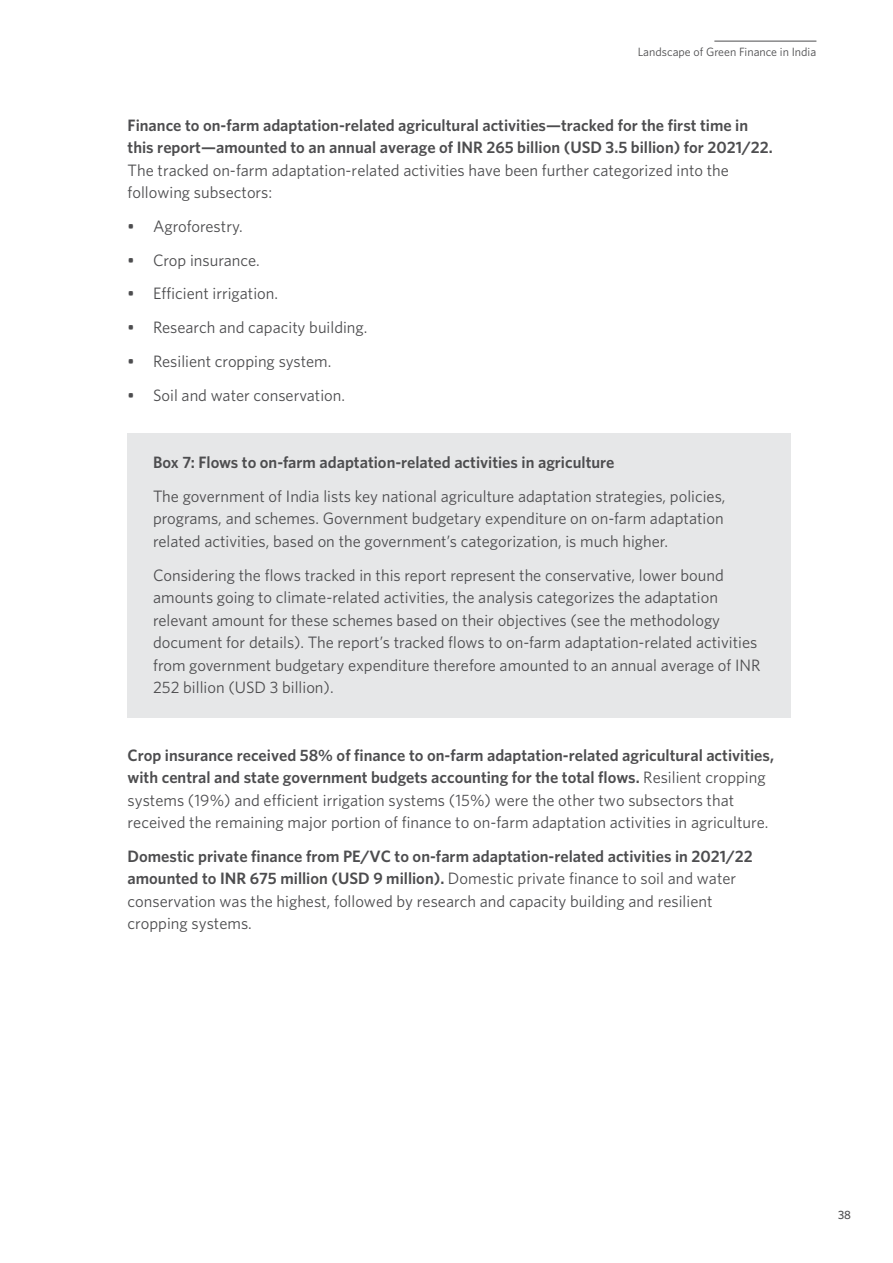
<style>
.page{position:relative;width:893px;height:1263px;background:#fff}
.page>*{position:absolute;margin:0;border:0;box-sizing:border-box;transform-origin:0 0}
.t1{font:16.5px/22.5px "Whitney";color:#4d4d4f}
.t2{font:600 16.5px/22.5px "Whitney";color:#4d4d4f}
.t3{font:12px "Whitney";color:#4d4d4f}
.t4{font:500 12px "Whitney";color:#4d4d4f}
.s1{font-weight:500}
.s2{font-weight:600}
</style>
<div class="page">
<hr style="left:714px;top:41px;width:102px;height:1px;background:#4d4d4f">
<div style="left:128px;top:434px;width:663px;height:59px;background:#e6e7e8"></div>
<div style="left:128px;top:467px;width:663px;height:104px;background:#e6e7e8"></div>
<div style="left:128px;top:546px;width:663px;height:172px;background:#e6e7e8"></div>
<p class="t3" style="left:638px;top:44px;width:180px">Landscape of Green Finance in India</p>
<p class="t2" style="left:128px;top:113px;width:647px">Finance to on-farm adaptation-related agricultural activities—tracked for the first time in this report—amounted to an annual average of INR 265 billion (USD 3.5 billion) for 2021/22.</p>
<p class="t1" style="left:128px;top:158px;width:603px">The tracked on-farm adaptation-related activities have been further categorized into the following subsectors:</p>
<p class="t1" style="left:128px;top:214px;width:117px"><span class="s1">•</span> Agroforestry.</p>
<p class="t1" style="left:128px;top:248px;width:134px"><span class="s1">•</span> Crop insurance.</p>
<p class="t1" style="left:128px;top:282px;width:152px"><span class="s1">•</span> Efficient irrigation.</p>
<p class="t1" style="left:128px;top:316px;width:241px"><span class="s1">•</span> Research and capacity building.</p>
<p class="t1" style="left:128px;top:349px;width:205px"><span class="s1">•</span> Resilient cropping system.</p>
<p class="t1" style="left:128px;top:383px;width:219px"><span class="s1">•</span> Soil and water conservation.</p>
<p class="t2" style="left:153px;top:451px;width:463px">Box 7: Flows to on-farm adaptation-related activities in agriculture</p>
<p class="t1" style="left:153px;top:484px;width:574px;text-align:justify">The government of India lists key national agriculture adaptation strategies, policies, programs, and schemes. Government budgetary expenditure on on-farm adaptation related activities, based on the government’s categorization, is much higher.</p>
<p class="t1" style="left:153px;top:563px;width:609px">Considering the flows tracked in this report represent the conservative, lower bound amounts going to climate-related activities, the analysis categorizes the adaptation relevant amount for these schemes based on their objectives (see the methodology document for details). The report’s tracked flows to on-farm adaptation-related activities from government budgetary expenditure therefore amounted to an annual average of INR 252 billion (USD 3 billion).</p>
<p class="t1" style="left:128px;top:743px;width:648px"><span class="s2">Crop insurance received 58% of finance to on-farm adaptation-related agricultural activities, with central and state government budgets accounting for the total flows.</span> Resilient cropping systems (19%) and efficient irrigation systems (15%) were the other two subsectors that received the remaining major portion of finance to on-farm adaptation activities in agriculture.</p>
<p class="t1" style="left:128px;top:844px;width:627px"><span class="s2">Domestic private finance from PE/VC to on-farm adaptation-related activities in 2021/22 amounted to INR 675 million (USD 9 million).</span> Domestic private finance to soil and water conservation was the highest, followed by research and capacity building and resilient cropping systems.</p>
<p class="t4" style="left:838px;top:1207px;width:14px">38</p>
</div>
